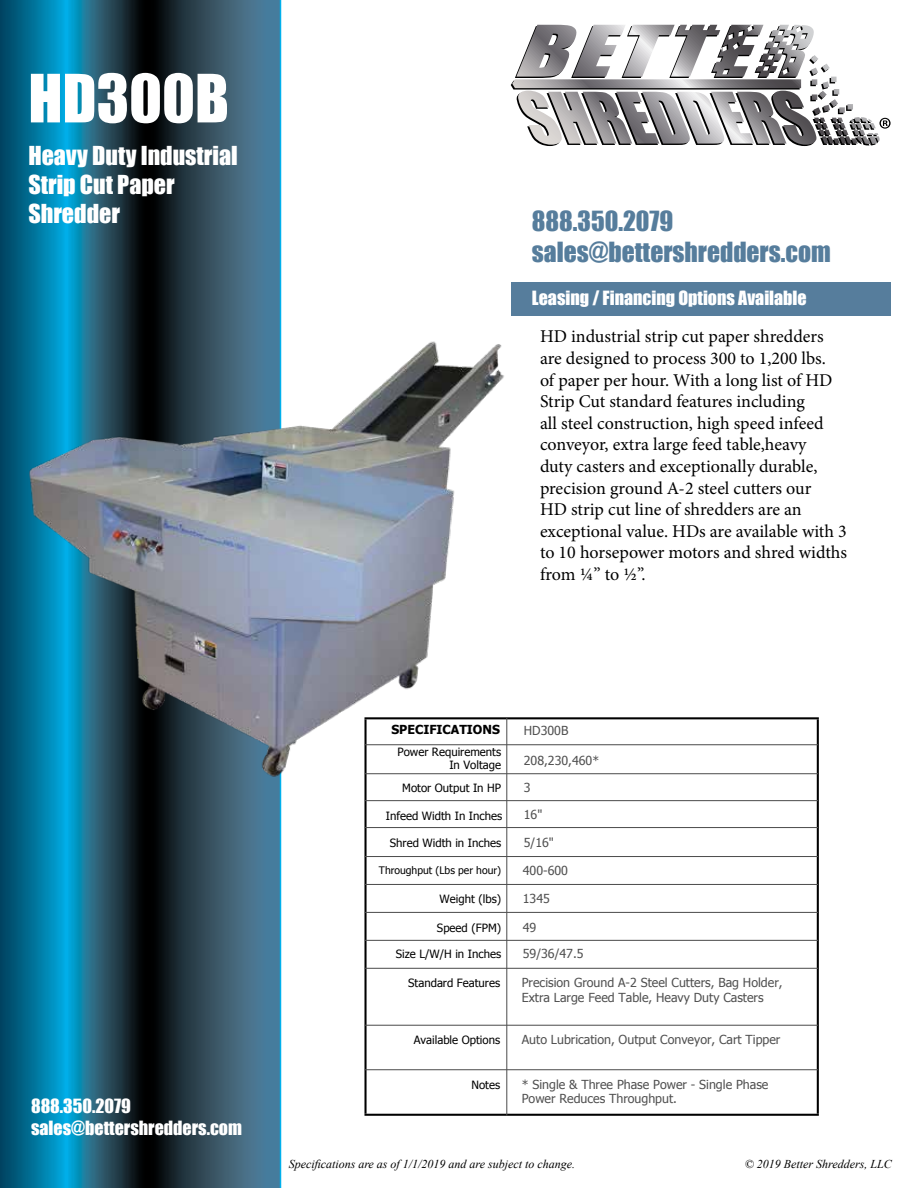
<style>
.page{position:relative;width:918px;height:1188px;background:#fff}
.page>*{position:absolute;margin:0;border:0;box-sizing:border-box;transform-origin:0 0}
.t1{font:61.5px "Impact";color:#fff}
.t2{font:25.5px/30.6px "Impact";color:#567d9c}
.t3{font:24px/28.8px "Impact";color:#fff}
.t4{font:18px/21.6px "Minion Pro";color:#000}
.t5{font:18px/21.6px "Impact";color:#fff}
.t6{font:12.45px/26.8px "Tahoma";color:#505050}
.t7{font:700 12.45px "Tahoma";color:#000}
.t8{font:italic 12px "Times New Roman";color:#000}
.t9{font:11.4px/13.5px "Tahoma";color:#000;text-align:right}
.t10{font:10.35px "Tahoma";color:#000}
</style>
<div class="page">
<svg style="left:0;top:0;width:281px;height:1188px;background:#1b576f"></svg>
<svg style="left:511px;top:83px;width:367px;height:63px"></svg>
<svg style="left:512px;top:25px;width:327px;height:109px"></svg>
<svg style="left:879px;top:118px;width:12px;height:11px"></svg>
<div style="left:511px;top:283px;width:380px;height:33px;background:#567d9c"></div>
<hr style="left:364px;top:717px;width:455px;height:2px;background:#000">
<hr style="left:364px;top:1114px;width:455px;height:2px;background:#000">
<hr style="left:817px;top:719px;width:2px;height:395px;background:#000">
<hr style="left:364px;top:719px;width:3px;height:395px;background:#000">
<hr style="left:506px;top:717px;width:1px;height:399px;background:#505050">
<hr style="left:365px;top:744px;width:453px;height:1px;background:#505050">
<hr style="left:365px;top:773px;width:453px;height:1px;background:#505050">
<hr style="left:365px;top:800px;width:453px;height:1px;background:#505050">
<hr style="left:365px;top:827px;width:453px;height:1px;background:#505050">
<hr style="left:365px;top:856px;width:453px;height:1px;background:#505050">
<hr style="left:365px;top:884px;width:453px;height:1px;background:#505050">
<hr style="left:365px;top:912px;width:453px;height:1px;background:#505050">
<hr style="left:365px;top:968px;width:453px;height:1px;background:#505050">
<hr style="left:365px;top:940px;width:453px;height:1px;background:#505050">
<hr style="left:365px;top:1025px;width:453px;height:1px;background:#505050">
<hr style="left:365px;top:1069px;width:453px;height:1px;background:#505050">
<img style="left:28px;top:331px;width:483px;height:464px">
<h1 class="t1" style="left:28px;top:51px;width:202px">HD300B</h1>
<h3 class="t3" style="left:28px;top:141px;width:211px">Heavy Duty Industrial<br>Strip Cut Paper<br>Shredder</h3>
<h2 class="t2" style="left:532px;top:205px;width:300px">888.350.2079 sales@bettershredders.com</h2>
<p class="t5" style="left:532px;top:287px;width:276px">Leasing / Financing Options Available</p>
<p class="t4" style="left:540px;top:326px;width:309px">HD industrial strip cut paper shredders are designed to process 300 to 1,200 lbs.<br>of paper per hour. With a long list of HD Strip Cut standard features including<br>all steel construction, high speed infeed conveyor, extra large feed table,heavy<br>duty casters and exceptionally durable, precision ground A-2 steel cutters our<br>HD strip cut line of shredders are an exceptional value. HDs are available with 3 to 10 horsepower motors and shred widths from ¼” to ½”.</p>
<p class="t5" style="left:31px;top:1095px;width:212px">888.350.2079 sales@bettershredders.com</p>
<p class="t7" style="left:391px;top:721px;width:110px">SPECIFICATIONS</p>
<p class="t6" style="left:524px;top:716px;width:46px">HD300B</p>
<p class="t9" style="left:397px;top:744px;width:105px">Power Requirements<br>In Voltage</p>
<p class="t9" style="left:402px;top:780px;width:100px">Motor Output In HP</p>
<p class="t9" style="left:386px;top:808px;width:118px">Infeed Width In Inches</p>
<p class="t9" style="left:390px;top:835px;width:113px">Shred Width in Inches</p>
<p class="t6" style="left:524px;top:746px;width:77px">208,230,460*<br>3<br>16"</p>
<p class="t6" style="left:524px;top:828px;width:32px">5/16"</p>
<p class="t10" style="left:379px;top:863px;width:124px">Throughput (Lbs per hour)</p>
<p class="t6" style="left:523px;top:856px;width:47px">400-600</p>
<p class="t9" style="left:440px;top:891px;width:63px">Weight (lbs)</p>
<p class="t6" style="left:523px;top:884px;width:29px">1345</p>
<p class="t9" style="left:437px;top:920px;width:66px">Speed (FPM)</p>
<p class="t6" style="left:523px;top:913px;width:15px">49</p>
<p class="t9" style="left:396px;top:947px;width:107px">Size L/W/H in Inches</p>
<p class="t6" style="left:523px;top:940px;width:62px">59/36/47.5</p>
<p class="t9" style="left:408px;top:976px;width:93px">Standard Features</p>
<p class="t6" style="left:522px;top:975px;width:262px;line-height:14.5px">Precision Ground A-2 Steel Cutters, Bag Holder,<br>Extra Large Feed Table, Heavy Duty Casters</p>
<p class="t9" style="left:414px;top:1033px;width:88px">Available Options</p>
<p class="t6" style="left:522px;top:1026px;width:260px">Auto Lubrication, Output Conveyor, Cart Tipper</p>
<p class="t9" style="left:471px;top:1077px;width:30px">Notes</p>
<p class="t6" style="left:522px;top:1077px;width:248px;line-height:14.5px">* Single &amp; Three Phase Power - Single Phase<br>Power Reduces Throughput.</p>
<p class="t8" style="left:289px;top:1155px;width:288px">Specifications are as of 1/1/2019 and are subject to change.</p>
<p class="t8" style="left:745px;top:1155px;width:149px">© 2019 Better Shredders, LLC</p>
</div>
